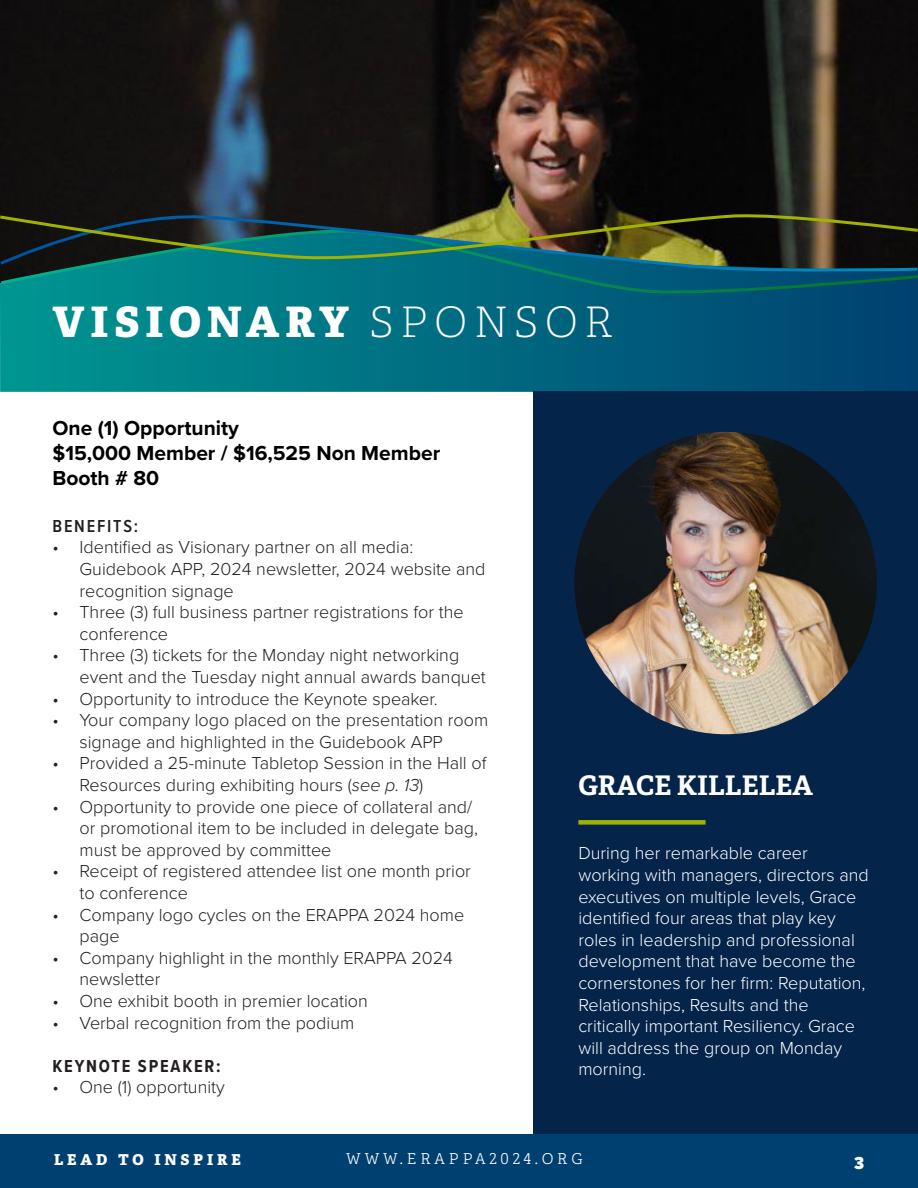
<style>
.page{position:relative;width:918px;height:1188px;background:#fff}
.page>*{position:absolute;margin:0;border:0;box-sizing:border-box;transform-origin:0 0}
.t1{font:42px "Adelle PE Eb";letter-spacing:.15em;color:#fff}
.Subheader{font:700 27px "Adelle PE";color:#fff}
.Subheader_Descriptio{font:700 21px "Proxima Nova";color:#000}
.t2{font:300 18px/21.6px "Proxima Nova";color:#231f20}
.Paragraph{font:300 18px/21.6px "Proxima Nova";color:#fff}
.Bold_Condensed_Black{font:700 18px "Proxima Nova Cond";letter-spacing:.1em;color:#231f20}
.Bold_Condensed_Black-2{font:600 18px "Proxima Nova Cond";letter-spacing:.1em;color:#231f20}
.t3{font:900 18px "Proxima Nova Cond";color:#fff}
.t4{font:15px "Adelle PE Lt";letter-spacing:.26em;color:#fff}
.t5{font:15px "Adelle PE Eb";letter-spacing:.26em;color:#fff}
.s1{font-family:"Adelle PE Th"}
.s2{font-style:italic}
</style>
<div class="page">
<div style="left:0;top:1134px;width:918px;height:54px;background:#004070"></div>
<img style="left:0;top:0;width:918px;height:210px">
<svg style="left:0;top:299px;width:918px;height:93px;background:#006b80"></svg>
<svg style="left:0;top:275px;width:918px;height:24px;background:#006c7d"></svg>
<svg style="left:0;top:265px;width:918px;height:10px;background:#036577"></svg>
<img style="left:0;top:210px;width:918px;height:55px">
<div style="left:533px;top:392px;width:385px;height:742px;background:#04244a"></div>
<div style="left:578px;top:820px;width:128px;height:5px;background:#a1b300"></div>
<img style="left:574px;top:432px;width:303px;height:302px;border-radius:151px">
<p class="t1" style="left:53px;top:291px;width:562px">VISIONARY <span class="s1">SPONSOR</span></p>
<p class="Subheader_Descriptio" style="left:53px;top:412px;width:188px">One (1) Opportunity</p>
<p class="Subheader_Descriptio" style="left:53px;top:437px;width:389px">$15,000 Member / $16,525 Non Member</p>
<p class="Subheader_Descriptio" style="left:53px;top:462px;width:108px">Booth # 80</p>
<p class="Bold_Condensed_Black-2" style="left:53px;top:513px;width:87px">BENEFITS:</p>
<p class="t2" style="left:80px;top:536px;width:407px;text-indent:-27px">• Identified as Visionary partner on all media:<br>Guidebook APP, 2024 newsletter, 2024 website and recognition signage</p>
<p class="t2" style="left:80px;top:600px;width:386px;text-indent:-27px">• Three (3) full business partner registrations for the conference</p>
<p class="t2" style="left:80px;top:644px;width:408px;text-indent:-27px">• Three (3) tickets for the Monday night networking event and the Tuesday night annual awards banquet</p>
<p class="t2" style="left:53px;top:687px;width:387px">• Opportunity to introduce the Keynote speaker.</p>
<p class="t2" style="left:80px;top:708px;width:410px;text-indent:-27px">• Your company logo placed on the presentation room signage and highlighted in the Guidebook APP</p>
<p class="t2" style="left:80px;top:752px;width:408px;text-indent:-27px">• Provided a 25-minute Tabletop Session in the Hall of<br>Resources during exhibiting hours (<span class="s2">see p. 13</span>)</p>
<p class="t2" style="left:80px;top:795px;width:400px;text-indent:-27px">• Opportunity to provide one piece of collateral and/ or promotional item to be included in delegate bag, must be approved by committee</p>
<p class="t2" style="left:80px;top:860px;width:393px;text-indent:-27px">• Receipt of registered attendee list one month prior to conference</p>
<p class="t2" style="left:80px;top:903px;width:386px;text-indent:-27px">• Company logo cycles on the ERAPPA 2024 home page</p>
<p class="t2" style="left:80px;top:946px;width:375px;text-indent:-27px">• Company highlight in the monthly ERAPPA 2024 newsletter</p>
<p class="t2" style="left:53px;top:989px;width:317px">• One exhibit booth in premier location</p>
<p class="t2" style="left:53px;top:1011px;width:303px">• Verbal recognition from the podium</p>
<p class="Bold_Condensed_Black" style="left:53px;top:1053px;width:170px">KEYNOTE SPEAKER:</p>
<p class="t2" style="left:53px;top:1076px;width:174px">• One (1) opportunity</p>
<p class="Subheader" style="left:578px;top:765px;width:236px">GRACE KILLELEA</p>
<p class="Paragraph" style="left:578px;top:842px;width:292px">During her remarkable career working with managers, directors and executives on multiple levels, Grace identified four areas that play key roles in leadership and professional development that have become the cornerstones for her firm: Reputation, Relationships, Results and the critically important Resiliency. Grace will address the group on Monday morning.</p>
<p class="t5" style="left:54px;top:1149px;width:188px">LEAD TO INSPIRE</p>
<p class="t4" style="left:346px;top:1148px;width:238px">WWW.ERAPPA2024.ORG</p>
<p class="t3" style="left:854px;top:1150px;width:11px">3</p>
</div>
